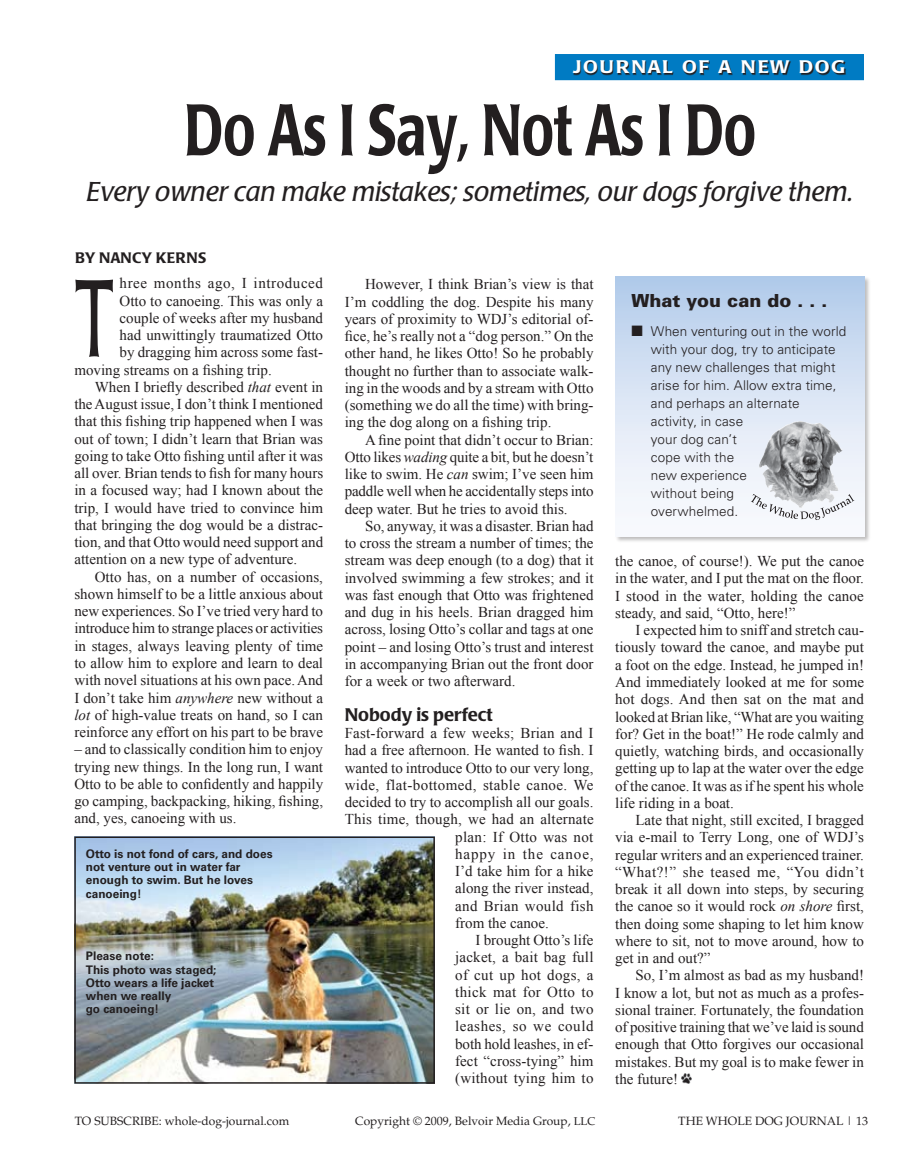
<style>
.page{position:relative;width:918px;height:1175px;background:#fff}
.page>*{position:absolute;margin:0;border:0;box-sizing:border-box;transform-origin:0 0}
.t1{font:108px "Poppl Laudatio";color:#231f20;scale:.6 1}
.t2{font:500 72px "Poppl Laudatio";color:#231f20;scale:.74 1}
.t3{font:italic 27px "Poppl Laudatio";color:#231f20}
.t4{font:500 18px "Poppl Laudatio";letter-spacing:.09em;color:#fff;scale:1.1 1}
.t5{font:900 18px "Univers";letter-spacing:.005em;color:#231f20}
.t6{font:500 18px "Poppl Laudatio";color:#231f20}
.t7{font:15px/17.2px "Times New Roman";color:#231f20;text-align:justify}
.t8{font:15px "Times New Roman";letter-spacing:.02em;color:#231f20}
.t9{font:15px "Times New Roman";letter-spacing:.025em;color:#231f20}
.t10{font:15px "Times New Roman";letter-spacing:.03em;color:#231f20}
.t11{font:15px "Times New Roman";letter-spacing:.04em;color:#231f20}
.t12{font:15px "Times New Roman";letter-spacing:.035em;color:#231f20}
.t13{font:15px "Times New Roman";letter-spacing:.06em;color:#231f20}
.t14{font:500 15px "Poppl Laudatio";letter-spacing:.02em;color:#231f20}
.t15{font:15px "Zapf Dingbats";color:#231f20}
.t16{font:300 13.5px/18px "Univers";letter-spacing:.005em;color:#231f20}
.t17{font:12px "Palatino";color:#231f20}
.t18{font:700 11.85px/13.2px "Univers";color:#231f20}
.s1{font-style:italic}
.s2{font-size:11.25px}
</style>
<div class="page">
<div style="left:556px;top:55px;width:307px;height:24px;background:#007bc3"></div>
<div style="left:555px;top:54px;width:309px;height:26px;border:2px solid #007bc3"></div>
<svg style="left:570px;top:56px;width:294px;height:25px"></svg>
<div style="left:614px;top:276px;width:258px;height:267px;background:#231f20;opacity:.3"></div>
<div style="left:615px;top:277px;width:249px;height:259px;background:linear-gradient(to bottom,#b6cdeb,#fffeff)"></div>
<img style="left:759px;top:421px;width:83px;height:73px">
<svg style="left:751px;top:494px;width:103px;height:26px"></svg>
<svg style="left:682px;top:1073px;width:10px;height:10px"></svg>
<img style="left:77px;top:839px;width:355px;height:241px">
<div style="left:74px;top:836px;width:361px;height:247px;border:2px solid #231f20"></div>
<p class="t4" style="left:573px;top:57px;width:230px">JOURNAL OF A NEW DOG</p>
<h2 class="t2" style="left:184px;top:89px;width:774px">DO ASI SAY,NOT ASIDO</h2>
<h3 class="t3" style="left:87px;top:177px;width:769px">Every owner can make mistakes; sometimes, our dogs forgive them.</h3>
<p class="t14" style="left:75px;top:249px;width:132px">BY NANCY KERNS</p>
<p class="t11" style="left:120px;top:273px;width:205px">hree months ago, I introduced</p>
<p class="t7" style="left:120px;top:292px;width:205px">Otto to canoeing. This was only a</p>
<p class="t7" style="left:120px;top:309px;width:205px">couple of weeks after my husband</p>
<p class="t7" style="left:120px;top:326px;width:205px">had unwittingly traumatized Otto</p>
<p class="t7" style="left:120px;top:343px;width:205px">by dragging him across some fast-</p>
<p class="t7" style="left:74px;top:361px;width:199px">moving streams on a fishing trip.</p>
<p class="t7" style="left:95px;top:378px;width:230px">When I briefly described <span class="s1">that</span> event in</p>
<p class="t7" style="left:74px;top:395px;width:250px">the August issue, I don’t think I mentioned</p>
<p class="t7" style="left:74px;top:412px;width:250px">that this fishing trip happened when I was</p>
<p class="t7" style="left:74px;top:430px;width:250px">out of town; I didn’t learn that Brian was</p>
<p class="t7" style="left:74px;top:447px;width:250px">going to take Otto fishing until after it was</p>
<p class="t7" style="left:74px;top:464px;width:250px">all over. Brian tends to fish for many hours</p>
<p class="t7" style="left:74px;top:481px;width:250px">in a focused way; had I known about the</p>
<p class="t7" style="left:74px;top:499px;width:250px">trip, I would have tried to convince him</p>
<p class="t7" style="left:74px;top:516px;width:250px">that bringing the dog would be a distrac-</p>
<p class="t7" style="left:74px;top:533px;width:250px">tion, and that Otto would need support and</p>
<p class="t7" style="left:74px;top:550px;width:224px">attention on a new type of adventure.</p>
<p class="t7" style="left:95px;top:568px;width:230px">Otto has, on a number of occasions,</p>
<p class="t7" style="left:74px;top:585px;width:250px">shown himself to be a little anxious about</p>
<p class="t7" style="left:74px;top:602px;width:250px">new experiences. So I’ve tried very hard to</p>
<p class="t7" style="left:74px;top:619px;width:250px">introduce him to strange places or activities</p>
<p class="t7" style="left:74px;top:637px;width:250px">in stages, always leaving plenty of time</p>
<p class="t7" style="left:74px;top:654px;width:250px">to allow him to explore and learn to deal</p>
<p class="t7" style="left:74px;top:671px;width:250px">with novel situations at his own pace. And</p>
<p class="t7" style="left:74px;top:688px;width:250px">I don’t take him <span class="s1">anywhere</span> new without a</p>
<p class="t7" style="left:74px;top:706px;width:250px"><span class="s1">lot</span> of high-value treats on hand, so I can</p>
<p class="t7" style="left:74px;top:723px;width:250px">reinforce any effort on his part to be brave</p>
<p class="t7" style="left:74px;top:740px;width:250px">– and to classically condition him to enjoy trying new things. In the long run, I want Otto to be able to confidently and happily go camping, backpacking, hiking, fishing, and, yes, canoeing with us.</p>
<h1 class="t1" style="left:75px;top:258px;width:64px">T</h1>
<p class="t18" style="left:86px;top:847px;width:188px">Otto is not fond of cars, and does not venture out in water far enough to swim. But he loves canoeing!</p>
<p class="t18" style="left:86px;top:949px;width:132px">Please note:<br>This photo was staged;<br>Otto wears a life jacket when we really<br>go canoeing!</p>
<p class="t7" style="left:345px;top:275px;width:250px;text-indent:20px">However, I think Brian’s view is that I’m coddling the dog. Despite his many years of proximity to WDJ’s editorial of&shy;fice, he’s really not a “dog person.” On the other hand, he likes Otto! So he probably thought no further than to associate walk&shy;ing in the woods and by a stream with Otto (something we do all the time) with bring&shy;ing the dog along on a fishing trip.</p>
<p class="t7" style="left:345px;top:431px;width:250px;text-indent:20px">A fine point that didn’t occur to Brian:<br>Otto likes <span class="s1">wading</span> quite a bit, but he doesn’t like to swim. He <span class="s1">can</span> swim; I’ve seen him paddle well when he accidentally steps into deep water. But he tries to avoid this.</p>
<p class="t7" style="left:345px;top:517px;width:250px;text-indent:20px">So, anyway, it was a disaster. Brian had to cross the stream a number of times; the stream was deep enough (to a dog) that it involved swimming a few strokes; and it was fast enough that Otto was frightened and dug in his heels. Brian dragged him across, losing Otto’s collar and tags at one point – and losing Otto’s trust and interest in accompanying Brian out the front door for a week or two afterward.</p>
<p class="t6" style="left:345px;top:704px;width:150px">NOBODY IS PERFECT</p>
<p class="t7" style="left:345px;top:724px;width:250px">Fast-forward a few weeks; Brian and I</p>
<p class="t7" style="left:345px;top:741px;width:250px">had a free afternoon. He wanted to fish. I</p>
<p class="t7" style="left:345px;top:758px;width:250px">wanted to introduce Otto to our very long,</p>
<p class="t10" style="left:345px;top:774px;width:250px">wide, flat-bottomed, stable canoe. We</p>
<p class="t7" style="left:345px;top:793px;width:250px">decided to try to accomplish all our goals.</p>
<p class="t7" style="left:345px;top:810px;width:250px">This time, though, we had an alternate</p>
<p class="t8" style="left:455px;top:826px;width:140px">plan: If Otto was not</p>
<p class="t13" style="left:455px;top:843px;width:140px">happy in the canoe,</p>
<p class="t7" style="left:455px;top:862px;width:140px">I’d take him for a hike</p>
<p class="t7" style="left:455px;top:879px;width:140px">along the river instead,</p>
<p class="t9" style="left:455px;top:895px;width:140px">and Brian would fish</p>
<p class="t7" style="left:455px;top:914px;width:95px">from the canoe.</p>
<p class="t7" style="left:476px;top:931px;width:120px">I brought Otto’s life</p>
<p class="t7" style="left:455px;top:948px;width:140px">jacket, a bait bag full</p>
<p class="t8" style="left:455px;top:964px;width:140px">of cut up hot dogs, a</p>
<p class="t9" style="left:455px;top:981px;width:140px">thick mat for Otto to</p>
<p class="t8" style="left:455px;top:999px;width:140px">sit or lie on, and two</p>
<p class="t12" style="left:455px;top:1016px;width:140px">leashes, so we could</p>
<p class="t7" style="left:455px;top:1034px;width:140px">both hold leashes, in ef-</p>
<p class="t7" style="left:455px;top:1052px;width:140px">fect “cross-tying” him</p>
<p class="t7" style="left:455px;top:1069px;width:140px">(without tying him to</p>
<p class="t5" style="left:631px;top:289px;width:198px">What you can do . . .</p>
<p class="t16" style="left:651px;top:322px;width:197px">When venturing out in the world with your dog, try to anticipate any new challenges that might arise for him. Allow extra time, and perhaps an alternate activity, in case<br>your dog can’t<br>cope with the<br>new experience<br>without being<br>overwhelmed.</p>
<p class="t15" style="left:631px;top:324px;width:13px">■</p>
<p class="t7" style="left:615px;top:552px;width:250px">the canoe, of course!). We put the canoe in the water, and I put the mat on the floor.<br>I stood in the water, holding the canoe steady, and said, “Otto, here!”</p>
<p class="t7" style="left:615px;top:621px;width:250px;text-indent:20px">I expected him to sniff and stretch cau&shy;tiously toward the canoe, and maybe put a foot on the edge. Instead, he jumped in!<br>And immediately looked at me for some hot dogs. And then sat on the mat and looked at Brian like, “What are you waiting for? Get in the boat!” He rode calmly and quietly, watching birds, and occasionally getting up to lap at the water over the edge of the canoe. It was as if he spent his whole life riding in a boat.</p>
<p class="t7" style="left:615px;top:811px;width:250px;text-indent:20px">Late that night, still excited, I bragged via e-mail to Terry Long, one of WDJ’s regular writers and an experienced trainer. “What?!” she teased me, “You didn’t break it all down into steps, by securing the canoe so it would rock <span class="s1">on shore</span> first, then doing some shaping to let him know where to sit, not to move around, how to get in and out?”</p>
<p class="t7" style="left:615px;top:966px;width:250px;text-indent:20px">So, I’m almost as bad as my husband!<br>I know a lot, but not as much as a profes&shy;sional trainer. Fortunately, the foundation of positive training that we’ve laid is sound enough that Otto forgives our occasional mistakes. But my goal is to make fewer in the future!</p>
<p class="t17" style="left:75px;top:1113px;width:216px">to subscribe: whole-dog-journal.com</p>
<p class="t17" style="left:355px;top:1113px;width:241px">Copyright © 2009, Belvoir Media Group, <span class="s2">LLC</span></p>
<p class="t17" style="left:678px;top:1113px;width:181px">THE WHOLE DOG JOURNAL | 13</p>
</div>
